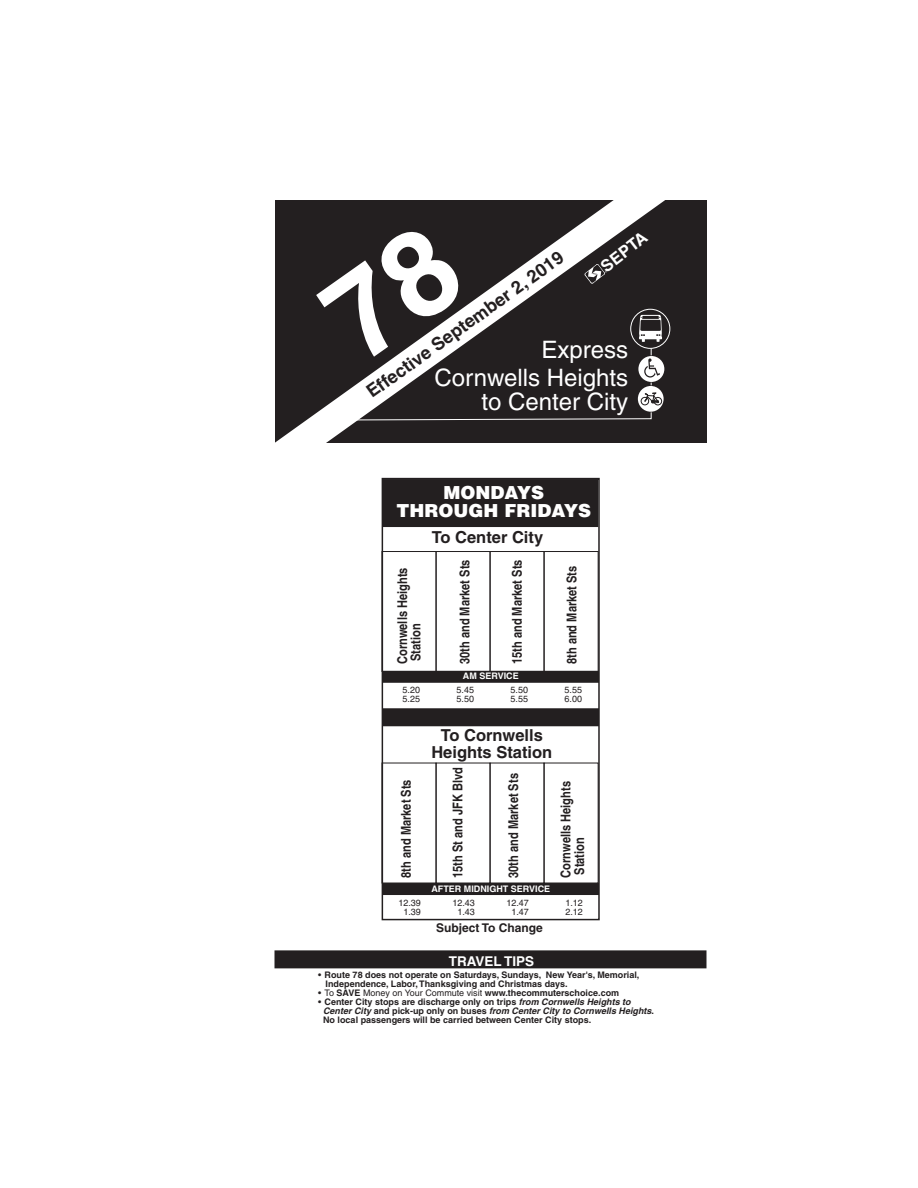
<style>
.page{position:relative;width:918px;height:1188px;background:#fff}
.page>*{position:absolute;margin:0;border:0;box-sizing:border-box;transform-origin:0 0}
.t1{font:24px/28.8px "Helvetica";color:#fff;text-align:right}
.t2{font:700 18px "Helvetica";color:#231f20}
.t3{font:900 18px/18px "Helvetica";color:#fff;text-align:center}
.t4{font:700 16.5px/16.5px "Helvetica";color:#231f20;text-align:center}
.t5{font:700 16.5px "Helvetica";color:#fff}
.t6{font:700 condensed 13.5px/13.5px "Helvetica";color:#231f20}
.t7{font:700 13.5px "Helvetica";color:#fff}
.t8{font:700 12px "Helvetica";color:#231f20}
.t9{font:700 9px/9px "Helvetica";color:#231f20}
.t10{font:9px "Helvetica";color:#231f20}
.t11{font:700 9px "Helvetica";color:#fff}
.s1{font-weight:400}
.s2{font-style:italic}
</style>
<div class="page">
<div style="left:274px;top:950px;width:432px;height:18px;background:#231f20"></div>
<div style="left:275px;top:201px;width:429px;height:242px;background:#231f20"></div>
<div style="left:383px;top:883px;width:216px;height:12px;background:#231f20"></div>
<div style="left:383px;top:671px;width:216px;height:12px;background:#231f20"></div>
<div style="left:490px;top:551px;width:55px;height:121px;border:1px solid #231f20"></div>
<div style="left:436px;top:551px;width:55px;height:121px;border:1px solid #231f20"></div>
<div style="left:382px;top:551px;width:55px;height:121px;border:1px solid #231f20"></div>
<div style="left:544px;top:551px;width:55px;height:121px;border:1px solid #231f20"></div>
<div style="left:382px;top:478px;width:218px;height:442px;border:2px solid #231f20"></div>
<div style="left:382px;top:479px;width:216px;height:48px;background:#231f20"></div>
<div style="left:436px;top:763px;width:55px;height:120px;border:1px solid #231f20"></div>
<div style="left:382px;top:763px;width:55px;height:120px;border:1px solid #231f20"></div>
<div style="left:544px;top:763px;width:55px;height:120px;border:1px solid #231f20"></div>
<div style="left:383px;top:708px;width:216px;height:18px;background:#231f20"></div>
<div style="left:631px;top:309px;width:39px;height:39px;background:#231f20;border-radius:50%"></div>
<div style="left:630px;top:309px;width:40px;height:40px;border:1px solid #fff;border-radius:50%"></div>
<div style="left:637px;top:385px;width:27px;height:27px;background:#2c2829;border-radius:50%"></div>
<svg style="left:638px;top:386px;width:26px;height:26px"></svg>
<svg style="left:638px;top:355px;width:27px;height:28px"></svg>
<div style="left:638px;top:356px;width:26px;height:26px;background:#fff;border-radius:50%"></div>
<svg style="left:316px;top:221px;width:346px;height:200px"></svg>
<h3 class="t5" style="left:597px;top:260px;width:55px;rotate:-38deg">SEPTA</h3>
<h2 class="t2" style="left:363px;top:385px;width:239px;rotate:-36deg">Effective September 2, 2019</h2>
<h1 class="t1" style="left:435px;top:335px;width:195px">Express<br>Cornwells Heights</h1>
<h1 class="t1" style="left:482px;top:387px;width:148px">to Center City</h1>
<h2 class="t3" style="left:396px;top:483px;width:196px">MONDAYS<br>THROUGH FRIDAYS</h2>
<h3 class="t4" style="left:432px;top:529px;width:113px">To Center City</h3>
<h3 class="t6" style="left:510px;top:664px;width:106px;rotate:-90deg">15th and Market Sts</h3>
<h3 class="t6" style="left:565px;top:664px;width:100px;rotate:-90deg">8th and Market Sts</h3>
<h3 class="t6" style="left:395px;top:664px;width:98px;rotate:-90deg">Cornwells Heights<br>Station</h3>
<h3 class="t6" style="left:458px;top:664px;width:106px;rotate:-90deg">30th and Market Sts</h3>
<p class="t11" style="left:463px;top:671px;width:57px">AM SERVICE</p>
<p class="t10" style="left:403px;top:685px;width:19px">5.20</p>
<p class="t10" style="left:457px;top:685px;width:19px">5.45</p>
<p class="t10" style="left:511px;top:685px;width:19px">5.50</p>
<p class="t10" style="left:565px;top:685px;width:19px">5.55</p>
<p class="t10" style="left:403px;top:694px;width:19px">5.25</p>
<p class="t10" style="left:457px;top:694px;width:19px">5.50</p>
<p class="t10" style="left:511px;top:694px;width:19px">5.55</p>
<p class="t10" style="left:565px;top:694px;width:19px">6.00</p>
<h3 class="t6" style="left:399px;top:878px;width:100px;rotate:-90deg">8th and Market Sts</h3>
<h3 class="t4" style="left:431px;top:727px;width:123px">To Cornwells<br>Heights Station</h3>
<h3 class="t6" style="left:451px;top:878px;width:112px;rotate:-90deg">15th St and JFK Blvd</h3>
<h3 class="t6" style="left:506px;top:878px;width:106px;rotate:-90deg">30th and Market Sts</h3>
<h3 class="t6" style="left:559px;top:878px;width:98px;rotate:-90deg">Cornwells Heights<br>Station</h3>
<p class="t11" style="left:431px;top:883px;width:120px">AFTER MIDNIGHT SERVICE</p>
<p class="t10" style="left:398px;top:897px;width:24px">12.39</p>
<p class="t10" style="left:452px;top:897px;width:24px">12.43</p>
<p class="t10" style="left:506px;top:897px;width:24px">12.47</p>
<p class="t10" style="left:565px;top:897px;width:19px">1.12</p>
<p class="t10" style="left:403px;top:906px;width:19px">1.39</p>
<p class="t10" style="left:457px;top:906px;width:19px">1.43</p>
<p class="t10" style="left:511px;top:906px;width:19px">1.47</p>
<p class="t10" style="left:565px;top:906px;width:19px">2.12</p>
<h3 class="t8" style="left:436px;top:921px;width:108px">Subject To Change</h3>
<p class="t9" style="left:326px;top:970px;width:315px;text-indent:-7px"><span class="s1">•</span> Route 78 does not operate on Saturdays, Sundays, New Year's, Memorial,<br>Independence, Labor, Thanksgiving and Christmas days.</p>
<p class="t9" style="left:318px;top:988px;width:303px"><span class="s1">• To</span> SAVE <span class="s1">Money on Your Commute visit</span> www.thecommuterschoice.com</p>
<p class="t9" style="left:323px;top:997px;width:332px;text-indent:-5px"><span class="s1">•</span> Center City stops are discharge only on trips <span class="s2">from Cornwells Heights to<br>Center City</span> and pick-up only on buses <span class="s2">from Center City to Cornwells Heights</span>.<br>No local passengers will be carried between Center City stops.</p>
<h3 class="t7" style="left:449px;top:953px;width:87px">TRAVEL TIPS</h3>
</div>
